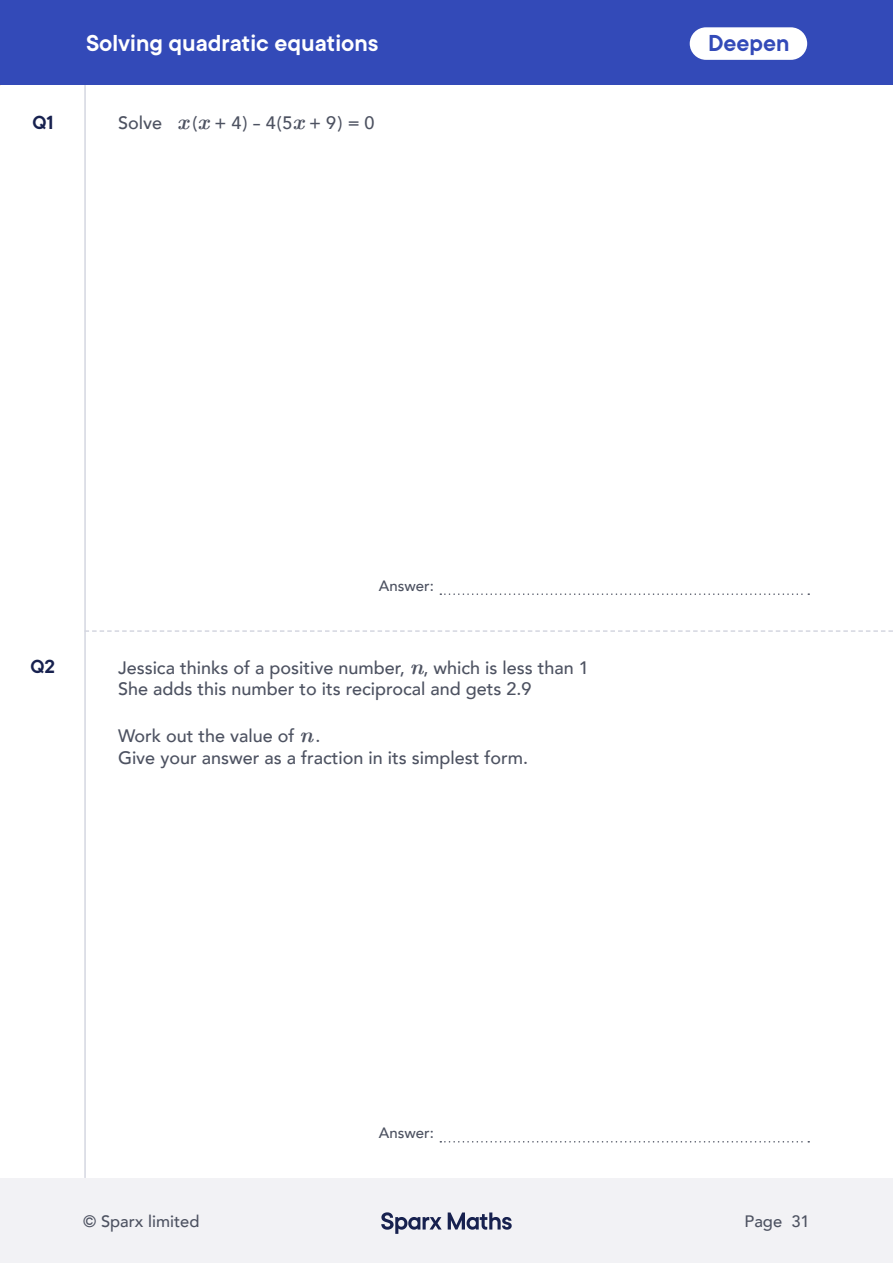
<style>
.page{position:relative;width:893px;height:1263px;background:#fff}
.page>*{position:absolute;margin:0;border:0;box-sizing:border-box;transform-origin:0 0}
.t1{font:600 25.5px "TT Commons";color:#fff}
.t2{font:600 25.5px "TT Commons";color:#334ab8}
.t3{font:600 21px "TT Commons";color:#17214f}
.t4{font:500 18px/21.6px "Avenir";color:#4d5261}
.t5{font:500 16.5px "Avenir";color:#4d5261}
.t6{font:500 15px "Avenir";color:#4d5261}
.s1{font-family:"CMU Serif";font-weight:700;font-style:italic;font-size:21px}
</style>
<div class="page">
<div style="left:0;top:1178px;width:893px;height:85px;background:#f2f2f5"></div>
<svg style="left:381px;top:1212px;width:61px;height:22px"></svg>
<svg style="left:448px;top:1212px;width:64px;height:18px"></svg>
<div style="left:0;top:0;width:893px;height:84px;background:#334ab8"></div>
<div style="left:690px;top:27px;width:117px;height:33px;background:#fff;border-radius:16px"></div>
<hr style="left:84px;top:85px;width:2px;height:1093px;background:#d4d6e0">
<svg style="left:86px;top:630px;width:807px;height:2px"></svg>
<svg style="left:440px;top:593px;width:369px;height:2px"></svg>
<svg style="left:440px;top:1141px;width:369px;height:1px"></svg>
<p class="t3" style="left:32px;top:111px;width:23px">Q1</p>
<h1 class="t1" style="left:86px;top:29px;width:294px">Solving quadratic equations</h1>
<h1 class="t2" style="left:708px;top:29px;width:83px">Deepen</h1>
<p class="t4" style="left:118px;top:111px;width:258px">Solve <span class="s1">x</span> (<span class="s1">x</span> + 4) - 4(5<span class="s1">x</span> + 9) = 0</p>
<p class="t3" style="left:31px;top:655px;width:26px">Q2</p>
<p class="t6" style="left:379px;top:572px;width:57px">Answer:</p>
<p class="t4" style="left:118px;top:655px;width:472px">Jessica thinks of a positive number, <span class="s1">n</span>, which is less than 1<br>She adds this number to its reciprocal and gets 2.9</p>
<p class="t4" style="left:118px;top:724px;width:412px">Work out the value of <span class="s1">n</span>.<br>Give your answer as a fraction in its simplest form.</p>
<p class="t6" style="left:379px;top:1120px;width:57px">Answer:</p>
<p class="t5" style="left:83px;top:1206px;width:118px">© Sparx limited</p>
<p class="t5" style="left:745px;top:1206px;width:67px">Page 31</p>
</div>
